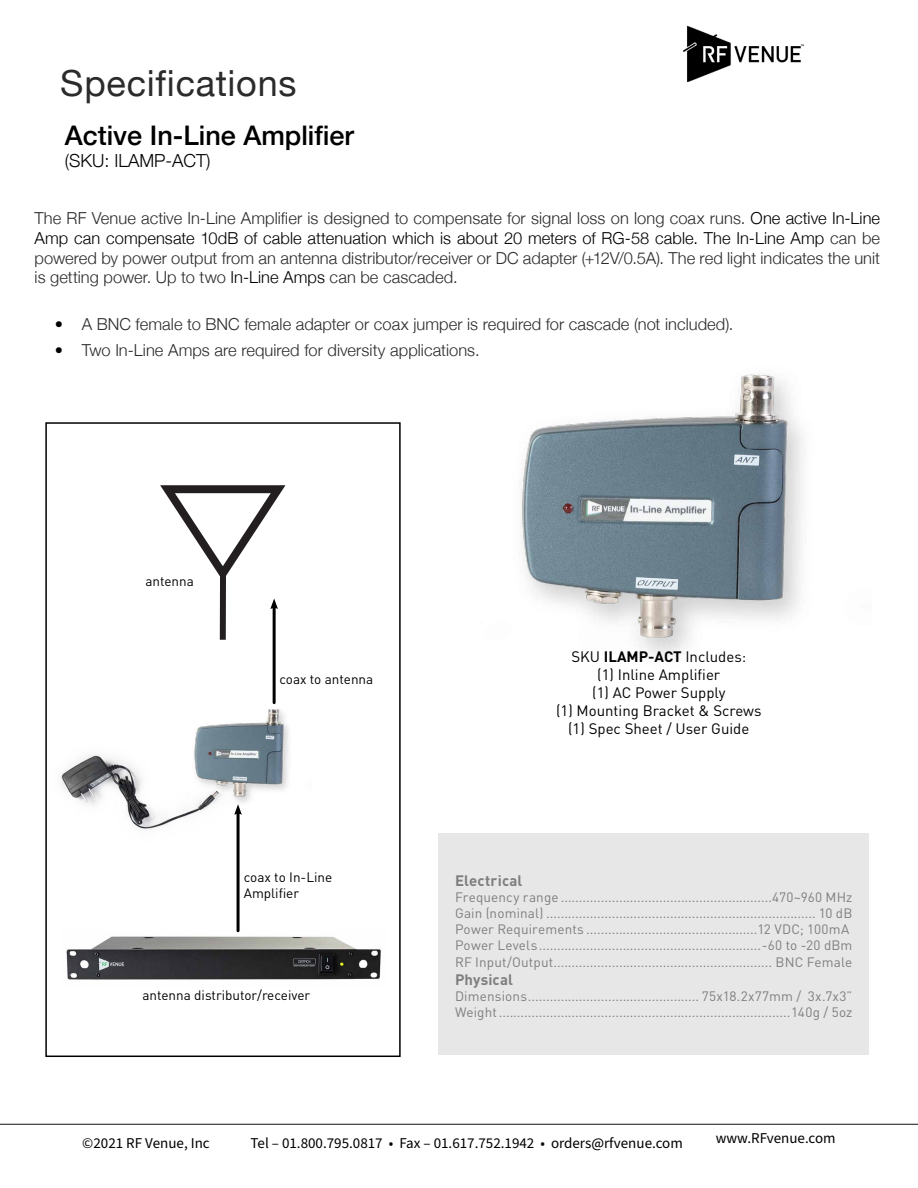
<style>
.page{position:relative;width:918px;height:1188px;background:#fff}
.page>*{position:absolute;margin:0;border:0;box-sizing:border-box;transform-origin:0 0}
.t1{font:36px "Helvetica Neue";letter-spacing:.02em;color:#2b2b2b}
.t2{font:500 27px "Helvetica Neue";color:#000}
.t3{font:300 18px "Helvetica Neue";color:#000}
.t4{font:300 16.5px/19.8px "Helvetica Neue";letter-spacing:.005em;color:#2b2b2b;text-align:justify}
.t5{font:15px/18px "DINOT";color:#000;text-align:center}
.t6{font:15px "Source Sans Pro";color:#000}
.t7{font:700 15px "DINOT";letter-spacing:.01em;color:#7e7e7e}
.t8{font:13.5px/16.2px "DINOT";letter-spacing:.01em;color:#7e7e7e}
.t9{font:13.5px/16.2px "DINOT";color:#000}
.s1{color:#000}
.s2{font-weight:700}
</style>
<div class="page">
<div style="left:45px;top:422px;width:356px;height:635px;border:2px solid #000"></div>
<img style="left:195px;top:682px;width:94px;height:144px">
<div style="left:438px;top:833px;width:431px;height:222px;background:#e7e7e7"></div>
<hr style="left:0;top:1124px;width:918px;height:1px;background:#2b2b2b">
<img style="left:683px;top:25px;width:121px;height:56px">
<img style="left:481px;top:374px;width:322px;height:283px">
<img style="left:61px;top:737px;width:172px;height:93px">
<img style="left:66px;top:930px;width:315px;height:50px">
<hr style="left:237px;top:812px;width:3px;height:119px;background:#000">
<svg style="left:234px;top:804px;width:8px;height:11px"></svg>
<hr style="left:273px;top:607px;width:3px;height:96px;background:#000">
<svg style="left:270px;top:599px;width:8px;height:10px"></svg>
<svg style="left:160px;top:485px;width:126px;height:92px"></svg>
<div style="left:220px;top:573px;width:6px;height:64px;background:#231f20"></div>
<h1 class="t1" style="left:60px;top:58px;width:238px">Specifications</h1>
<h2 class="t2" style="left:65px;top:114px;width:291px">Active In-Line Amplifier</h2>
<h3 class="t3" style="left:65px;top:146px;width:147px">(SKU: ILAMP-ACT)</h3>
<p class="t4" style="left:35px;top:207px;width:847px">The RF Venue active In-Line Amplifier is designed to compensate for signal loss on long coax runs. <span class="s1">One active In-Line Amp can compensate 10dB of cable attenuation which is about 20 meters of RG-58 cable. The In-Line Amp</span> can be powered by power output from an antenna distributor/receiver or DC adapter (+12V/0.5A). The red light indicates the unit is getting power. Up to two <span class="s1">In-Line Amps</span> can be cascaded.</p>
<p class="t4" style="left:55px;top:313px;width:680px"><span class="s1">•</span> A BNC female to BNC female adapter or coax jumper is required for cascade (not included).</p>
<p class="t4" style="left:55px;top:339px;width:426px"><span class="s1">•</span> Two In-Line Amps are required for diversity applications.</p>
<p class="t9" style="left:145px;top:573px;width:50px">antenna</p>
<p class="t9" style="left:279px;top:671px;width:95px">coax to antenna</p>
<p class="t9" style="left:244px;top:868px;width:90px">coax to In-Line<br>Amplifier</p>
<p class="t9" style="left:142px;top:987px;width:169px">antenna distributor/receiver</p>
<p class="t5" style="left:556px;top:648px;width:207px">SKU <span class="s2">ILAMP-ACT</span> Includes:<br>(1) Inline Amplifier<br>(1) AC Power Supply<br>(1) Mounting Bracket &amp; Screws (1) Spec Sheet / User Guide</p>
<p class="t7" style="left:455px;top:870px;width:69px">Electrical</p>
<p class="t8" style="left:455px;top:889px;width:399px">Frequency range ..........................................................470~960 MHz Gain (nominal) .......................................................................... 10 dB Power Requirements ...............................................12 VDC; 100mA Power Levels.............................................................-60 to -20 dBm RF Input/Output............................................................ BNC Female</p>
<p class="t7" style="left:455px;top:969px;width:60px">Physical</p>
<p class="t8" style="left:455px;top:988px;width:399px">Dimensions............................................... 75x18.2x77mm / 3x.7x3”<br>Weight................................................................................140g / 5oz</p>
<p class="t6" style="left:82px;top:1133px;width:129px">©2021 RF Venue, Inc</p>
<p class="t6" style="left:251px;top:1133px;width:434px">Tel – 01.800.795.0817 • Fax – 01.617.752.1942 • orders@rfvenue.com</p>
<p class="t6" style="left:716px;top:1128px;width:121px">www.RFvenue.com</p>
</div>
